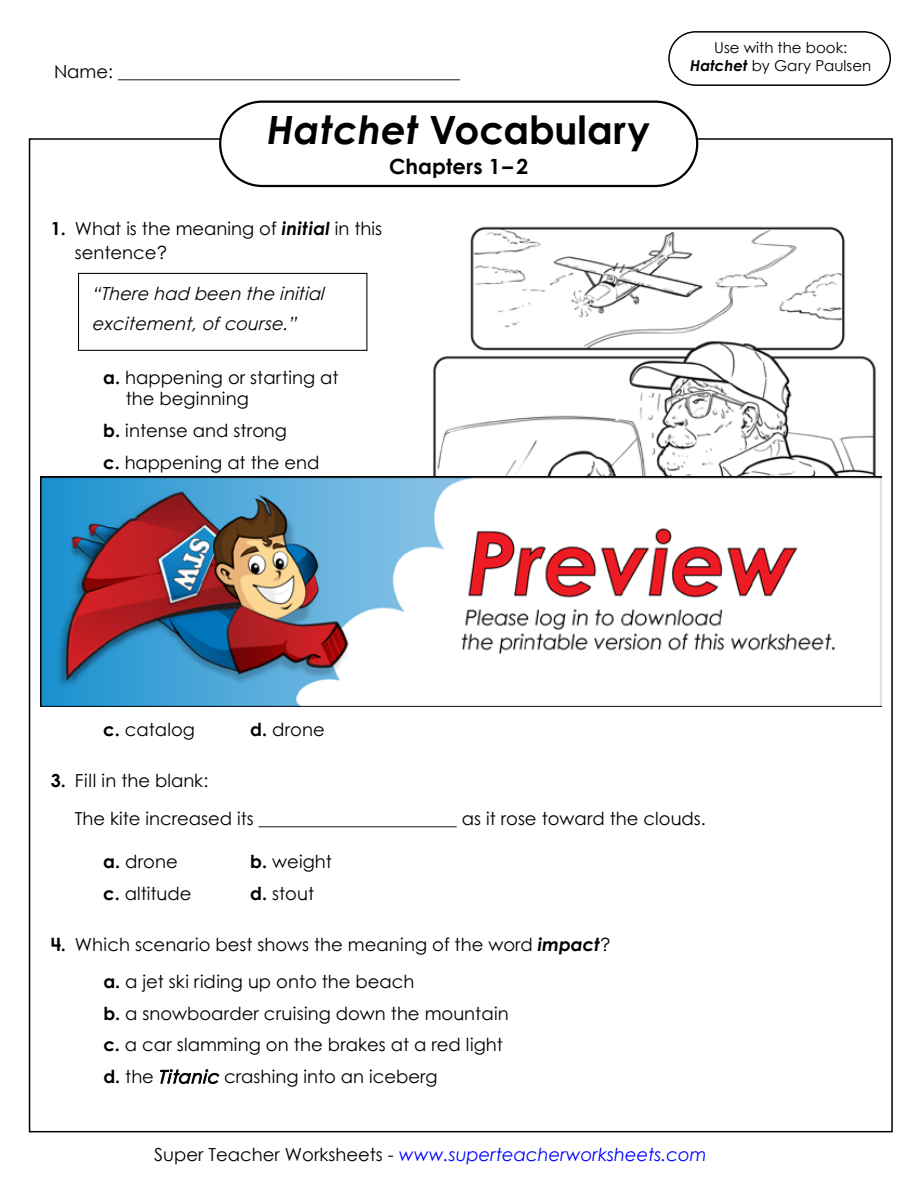
<style>
.page{position:relative;width:918px;height:1188px;background:#fff}
.page>*{position:absolute;margin:0;border:0;box-sizing:border-box;transform-origin:0 0}
.t1{font:700 39px "Century STW4";color:#000}
.t2{font:700 21px "Century STW4";color:#000}
.t3{font:18px/31.8px "Century STW4";color:#000}
.t4{font:italic 18px "Century Gothic 2";color:#00f}
.t5{font:italic 18px/30px "Century STW4";color:#000}
.t6{font:18px "Century Gothic 2";color:#000}
.t7{font:15px/18px "Century Gothic 2";color:#000;text-align:center}
.s1{font-style:italic}
.s2{font-weight:700}
.s3{font-weight:700;font-style:italic}
.s4{font-style:normal;color:#000}
</style>
<div class="page">
<img style="left:429px;top:226px;width:453px;height:445px">
<div style="left:668px;top:31px;width:223px;height:55px;border:2px solid #000;border-radius:27px"></div>
<div style="left:219px;top:100px;width:479px;height:87px;border:2px solid #000;border-radius:42px"></div>
<div style="left:78px;top:273px;width:289px;height:78px;border:1px solid #000"></div>
<img style="left:41px;top:477px;width:840px;height:229px">
<p class="t6" style="left:54px;top:59px;width:408px">Name: ______________________________________</p>
<h1 class="t1" style="left:267px;top:100px;width:384px"><span class="s1">Hatchet</span> Vocabulary</h1>
<p class="t2" style="left:389px;top:151px;width:141px">Chapters 1– 2</p>
<p class="t3" style="left:75px;top:216px;width:309px;line-height:24px;text-indent:-24px"><span class="s2">1.</span> What is the meaning of <span class="s3">initial</span> in this sentence?</p>
<p class="t5" style="left:93px;top:279px;width:236px">“There had been the initial excitement, of course.”</p>
<p class="t3" style="left:126px;top:367px;width:214px;line-height:21px;text-indent:-22px"><span class="s2">a.</span> happening or starting at the beginning</p>
<p class="t3" style="left:103px;top:414px;width:218px"><span class="s2">b.</span> intense and strong<br><span class="s2">c.</span> happening at the end</p>
<p class="t7" style="left:690px;top:39px;width:183px">Use with the book:<br><span class="s3">Hatchet</span> by Gary Paulsen</p>
<p class="t3" style="left:103px;top:714px;width:93px"><span class="s2">c.</span> catalog</p>
<p class="t3" style="left:250px;top:714px;width:76px"><span class="s2">d.</span> drone</p>
<p class="t3" style="left:75px;top:762px;width:633px;line-height:37.5px;text-indent:-24px"><span class="s2">3.</span> Fill in the blank:<br>The kite increased its ______________________ as it rose toward the clouds.</p>
<p class="t3" style="left:103px;top:846px;width:76px"><span class="s2">a.</span> drone</p>
<p class="t3" style="left:250px;top:846px;width:83px"><span class="s2">b.</span> weight</p>
<p class="t3" style="left:103px;top:877px;width:90px"><span class="s2">c.</span> altitude</p>
<p class="t3" style="left:250px;top:877px;width:65px"><span class="s2">d.</span> stout</p>
<p class="t3" style="left:103px;top:926px;width:509px;line-height:36.8px;text-indent:-53px"><span class="s2">4.</span> Which scenario best shows the meaning of the word <span class="s3">impact</span>? <span class="s2">a.</span> a jet ski riding up onto the beach</p>
<p class="t3" style="left:103px;top:997px;width:407px"><span class="s2">b.</span> a snowboarder cruising down the mountain <span class="s2">c.</span> a car slamming on the brakes at a red light <span class="s2">d.</span> the <span class="s1">Titanic</span> crashing into an iceberg</p>
<p class="t4" style="left:154px;top:1142px;width:554px"><span class="s4">Super Teacher Worksheets -</span> www.superteacherworksheets.com</p>
</div>
